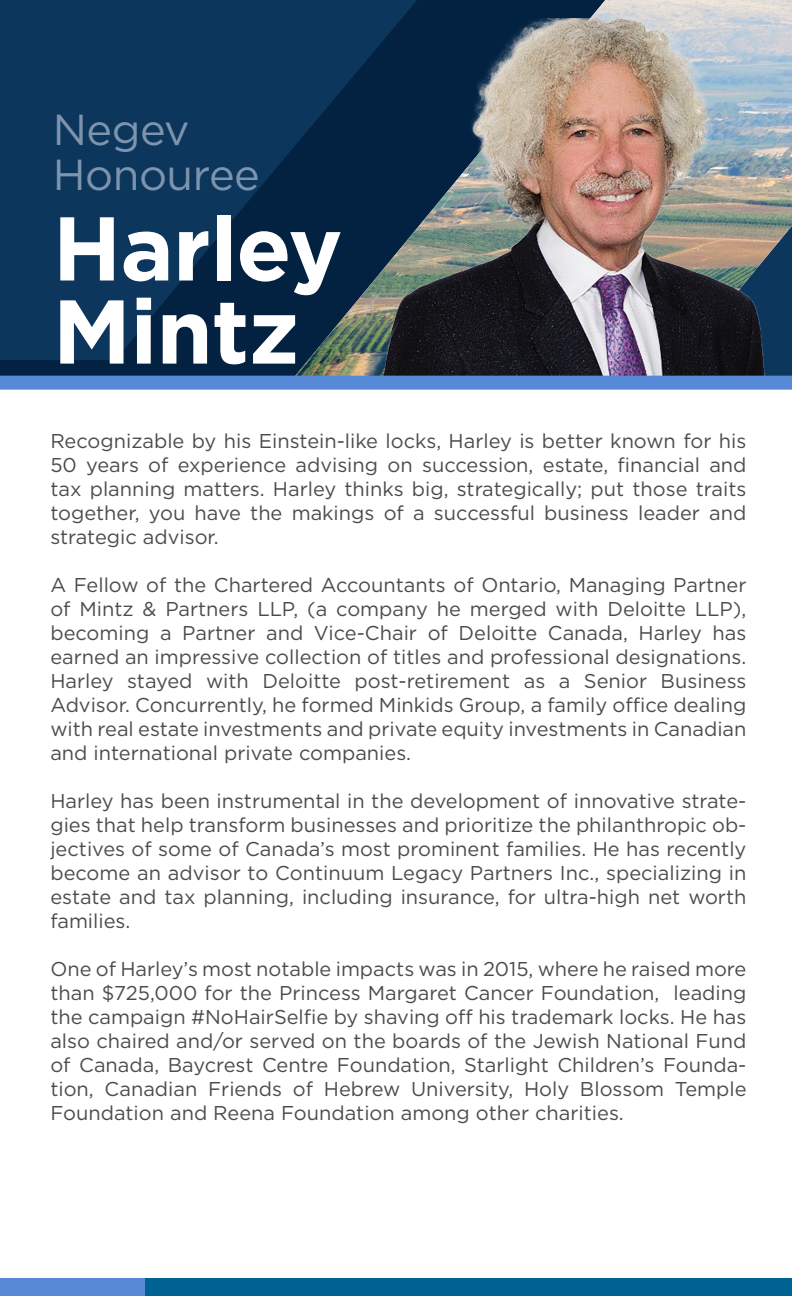
<style>
.page{position:relative;width:792px;height:1296px;background:#fff}
.page>*{position:absolute;margin:0;border:0;box-sizing:border-box;transform-origin:0 0}
.t1{font:700 90.4px/83px "Gotham";letter-spacing:-.01em;color:#fff}
.t2{font:43.4px "Gotham";letter-spacing:-.01em;color:#7d94ae}
.t3{font:20px/24px "Gotham";color:#4b4c4d;text-align:justify}
</style>
<div class="page">
<svg style="left:0;top:0;width:281px;height:360px;background:#0b3257"></svg>
<img style="left:287px;top:0;width:505px;height:376px">
<img style="left:352px;top:18px;width:422px;height:358px">
<div style="left:0;top:1278px;width:792px;height:18px;background:#568ad7"></div>
<div style="left:145px;top:1278px;width:647px;height:18px;background:#006193"></div>
<div style="left:0;top:376px;width:792px;height:14px;background:#568ad7"></div>
<p class="t2" style="left:53px;top:102px;width:138px">Negev</p>
<p class="t2" style="left:53px;top:147px;width:209px">Honouree</p>
<p class="t1" style="left:53px;top:206px;width:291px">Harley<br>Mintz</p>
<p class="t3" style="left:50px;top:429px;width:698px">Recognizable by his Einstein-like locks, Harley is better known for his 50 years of experience advising on succession, estate, financial and tax planning matters. Harley thinks big, strategically; put those traits together, you have the makings of a successful business leader and strategic advisor.</p>
<p class="t3" style="left:50px;top:573px;width:698px">A Fellow of the Chartered Accountants of Ontario, Managing Partner of Mintz &amp; Partners LLP, (a company he merged with Deloitte LLP), becoming a Partner and Vice-Chair of Deloitte Canada, Harley has earned an impressive collection of titles and professional designations.<br>Harley stayed with Deloitte post-retirement as a Senior Business Advisor. Concurrently, he formed Minkids Group, a family office dealing with real estate investments and private equity investments in Canadian and international private companies.</p>
<p class="t3" style="left:50px;top:789px;width:698px">Harley has been instrumental in the development of innovative strate&shy;gies that help transform businesses and prioritize the philanthropic ob&shy;jectives of some of Canada’s most prominent families. He has recently become an advisor to Continuum Legacy Partners Inc., specializing in estate and tax planning, including insurance, for ultra-high net worth families.</p>
<p class="t3" style="left:50px;top:957px;width:698px">One of Harley’s most notable impacts was in 2015, where he raised more than $725,000 for the Princess Margaret Cancer Foundation, leading the campaign #NoHairSelfie by shaving off his trademark locks. He has also chaired and/or served on the boards of the Jewish National Fund of Canada, Baycrest Centre Foundation, Starlight Children’s Founda&shy;tion, Canadian Friends of Hebrew University, Holy Blossom Temple Foundation and Reena Foundation among other charities.</p>
</div>
